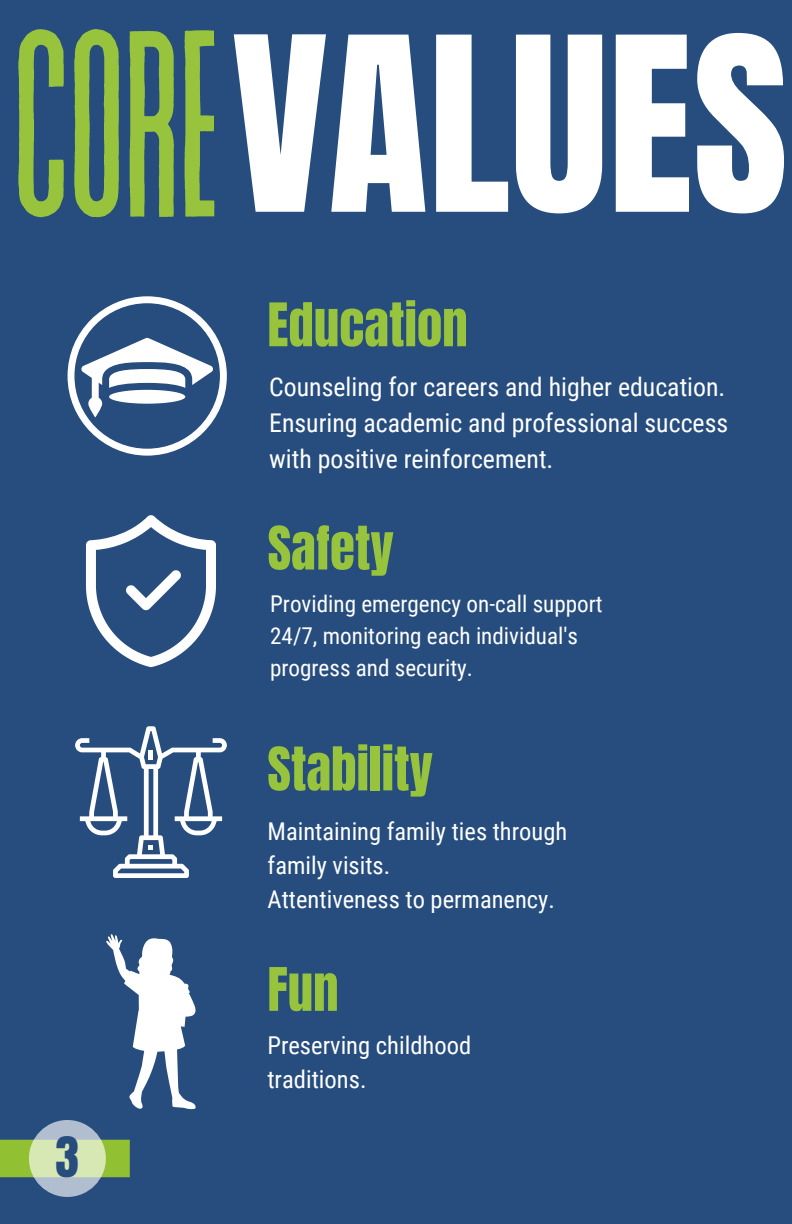
<style>
.page{position:relative;width:792px;height:1224px;background:#264d7d}
.page>*{position:absolute;margin:0;border:0;box-sizing:border-box;transform-origin:0 0}
.t1{font:265px "Revive 80 Tall";color:#97c33d}
.t2{font:206.2px "Anton";color:#fff}
.t3{font:51px "Anton";color:#97c33d}
.t4{font:47.6px "Anton";color:#264d7d}
.t5{font:25.8px/36px "Roboto Condensed";color:#fff;text-align:justify}
.t6{font:24.6px/34px "Roboto Condensed";color:#fff}
.t7{font:24.4px/34px "Roboto Condensed";color:#fff}
.t8{font:23.2px/32px "Roboto Condensed";color:#fff}
</style>
<div class="page">
<svg style="left:68px;top:296px;width:159px;height:159px"></svg>
<svg style="left:86px;top:515px;width:130px;height:152px"></svg>
<svg style="left:75px;top:726px;width:152px;height:152px"></svg>
<svg style="left:106px;top:934px;width:90px;height:175px"></svg>
<div style="left:0;top:1140px;width:130px;height:37px;background:#92c033"></div>
<svg style="left:29px;top:1120px;width:77px;height:77px;background:#c6d6bf"></svg>
<p class="t1" style="left:9px;top:-11px;width:216px">CORE</p>
<h4 class="t2" style="left:232px;top:-23px;width:558px">VALUES</h4>
<h3 class="t3" style="left:267px;top:288px;width:202px">Education</h3>
<h3 class="t5" style="left:269px;top:369px;width:460px">Counseling for careers and higher education.<br>Ensuring academic and professional success with positive reinforcement.</h3>
<h1 class="t3" style="left:268px;top:511px;width:128px">Safety</h1>
<p class="t8" style="left:270px;top:588px;width:334px">Providing emergency on-call support<br>24/7, monitoring each individual's progress and security.</p>
<h2 class="t3" style="left:267px;top:732px;width:167px">Stability</h2>
<p class="t7" style="left:268px;top:814px;width:301px">Maintaining family ties through family visits.<br>Attentiveness to permanency.</p>
<p class="t3" style="left:267px;top:953px;width:73px">Fun</p>
<h4 class="t4" style="left:56px;top:1123px;width:25px">3</h4>
<h3 class="t6" style="left:267px;top:1029px;width:206px">Preserving childhood traditions.</h3>
</div>
